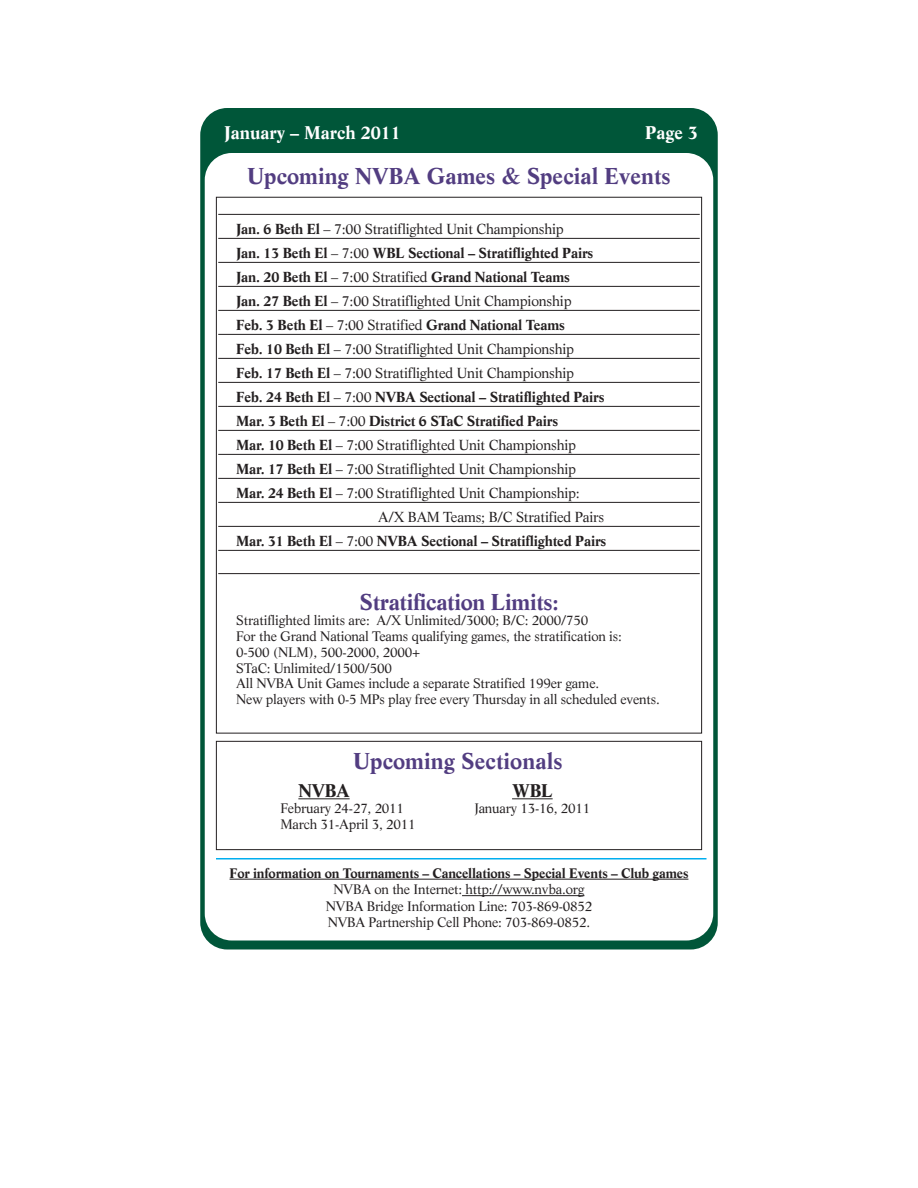
<style>
.page{position:relative;width:918px;height:1188px;background:#fff}
.page>*{position:absolute;margin:0;border:0;box-sizing:border-box;transform-origin:0 0}
.t1{font:700 22.5px "Life";color:#523d81}
.t2{font:700 18px "Life";color:#fff}
.t3{font:700 18px "Life";letter-spacing:-.015em;color:#231f20}
.t4{font:14.25px "Life";letter-spacing:-.015em;color:#231f20}
.t5{font:700 14.25px "Life";letter-spacing:-.015em;color:#231f20}
.t6{font:13.5px/15.8px "Life";letter-spacing:-.015em;color:#231f20}
.t7{font:700 13.5px "Life";letter-spacing:-.015em;color:#231f20}
.s1{font-weight:700}
.s2{font-weight:400}
</style>
<div class="page">
<div style="left:200px;top:108px;width:518px;height:842px;background:#005639;border-radius:27px"></div>
<div style="left:205px;top:153px;width:508px;height:787px;background:#fff;border-radius:27px"></div>
<hr style="left:218px;top:214px;width:482px;height:1px;background:#231f20">
<hr style="left:218px;top:238px;width:482px;height:1px;background:#231f20">
<hr style="left:218px;top:262px;width:482px;height:1px;background:#231f20">
<hr style="left:218px;top:286px;width:482px;height:1px;background:#231f20">
<hr style="left:218px;top:310px;width:482px;height:1px;background:#231f20">
<hr style="left:218px;top:334px;width:482px;height:1px;background:#231f20">
<hr style="left:218px;top:358px;width:482px;height:1px;background:#231f20">
<hr style="left:218px;top:382px;width:482px;height:1px;background:#231f20">
<hr style="left:218px;top:406px;width:482px;height:1px;background:#231f20">
<hr style="left:218px;top:430px;width:482px;height:1px;background:#231f20">
<hr style="left:218px;top:454px;width:482px;height:1px;background:#231f20">
<hr style="left:218px;top:478px;width:482px;height:1px;background:#231f20">
<hr style="left:218px;top:502px;width:482px;height:1px;background:#231f20">
<hr style="left:218px;top:526px;width:482px;height:1px;background:#231f20">
<hr style="left:218px;top:550px;width:482px;height:1px;background:#231f20">
<hr style="left:218px;top:573px;width:482px;height:1px;background:#231f20">
<div style="left:216px;top:741px;width:486px;height:109px;border:1px solid #231f20"></div>
<hr style="left:298px;top:798px;width:52px;height:1px;background:#231f20">
<hr style="left:512px;top:798px;width:41px;height:1px;background:#231f20">
<hr style="left:230px;top:879px;width:458px;height:1px;background:#231f20">
<hr style="left:462px;top:895px;width:122px;height:1px;background:#231f20">
<hr style="left:216px;top:858px;width:490px;height:2px;background:#00aeef">
<h2 class="t2" style="left:224px;top:126px;width:178px">January – March 2011</h2>
<h2 class="t2" style="left:645px;top:126px;width:55px">Page 3</h2>
<h1 class="t1" style="left:247px;top:167px;width:425px">Upcoming NVBA Games &amp; Special Events</h1>
<p class="t4" style="left:236px;top:223px;width:329px"><span class="s1">Jan. 6 Beth El</span> – 7:00 Stratiflighted Unit Championship</p>
<p class="t5" style="left:236px;top:247px;width:359px">Jan. 13 Beth El <span class="s2">– 7:00</span> WBL Sectional – Stratiflighted Pairs</p>
<p class="t5" style="left:236px;top:271px;width:335px">Jan. 20 Beth El <span class="s2">– 7:00 Stratified</span> Grand National Teams</p>
<p class="t4" style="left:236px;top:295px;width:337px"><span class="s1">Jan. 27 Beth El</span> – 7:00 Stratiflighted Unit Championship</p>
<p class="t5" style="left:236px;top:319px;width:330px">Feb. 3 Beth El <span class="s2">– 7:00 Stratified</span> Grand National Teams</p>
<p class="t4" style="left:236px;top:343px;width:339px"><span class="s1">Feb. 10 Beth El</span> – 7:00 Stratiflighted Unit Championship</p>
<p class="t4" style="left:236px;top:367px;width:339px"><span class="s1">Feb. 17 Beth El</span> – 7:00 Stratiflighted Unit Championship</p>
<p class="t5" style="left:236px;top:391px;width:370px">Feb. 24 Beth El <span class="s2">– 7:00</span> NVBA Sectional – Stratiflighted Pairs</p>
<p class="t5" style="left:236px;top:415px;width:324px">Mar. 3 Beth El <span class="s2">– 7:00</span> District 6 STaC Stratified Pairs</p>
<p class="t4" style="left:236px;top:439px;width:341px"><span class="s1">Mar. 10 Beth El</span> – 7:00 Stratiflighted Unit Championship</p>
<p class="t4" style="left:236px;top:463px;width:341px"><span class="s1">Mar. 17 Beth El</span> – 7:00 Stratiflighted Unit Championship</p>
<p class="t4" style="left:236px;top:487px;width:345px"><span class="s1">Mar. 24 Beth El</span> – 7:00 Stratiflighted Unit Championship:</p>
<p class="t4" style="left:378px;top:511px;width:228px">A/X BAM Teams; B/C Stratified Pairs</p>
<p class="t5" style="left:236px;top:535px;width:372px">Mar. 31 Beth El <span class="s2">– 7:00</span> NVBA Sectional – Stratiflighted Pairs</p>
<h1 class="t1" style="left:360px;top:593px;width:200px">Stratification Limits:</h1>
<p class="t6" style="left:236px;top:614px;width:425px">Stratiflighted limits are: A/X Unlimited/3000; B/C: 2000/750<br>For the Grand National Teams qualifying games, the stratification is:<br>0-500 (NLM), 500-2000, 2000+<br>STaC: Unlimited/1500/500<br>All NVBA Unit Games include a separate Stratified 199er game.<br>New players with 0-5 MPs play free every Thursday in all scheduled events.</p>
<h1 class="t1" style="left:353px;top:752px;width:211px">Upcoming Sectionals</h1>
<h2 class="t3" style="left:298px;top:783px;width:53px">NVBA</h2>
<h2 class="t3" style="left:512px;top:783px;width:42px">WBL</h2>
<p class="t6" style="left:280px;top:801px;width:125px">February 24-27, 2011</p>
<p class="t6" style="left:475px;top:801px;width:117px">January 13-16, 2011</p>
<p class="t6" style="left:280px;top:817px;width:137px">March 31-April 3, 2011</p>
<p class="t7" style="left:230px;top:868px;width:461px">For information on Tournaments – Cancellations – Special Events – Club games</p>
<p class="t6" style="left:326px;top:882px;width:268px;line-height:16.5px;text-align:center">NVBA on the Internet: http://www.nvba.org<br>NVBA Bridge Information Line: 703-869-0852<br>NVBA Partnership Cell Phone: 703-869-0852.</p>
</div>
